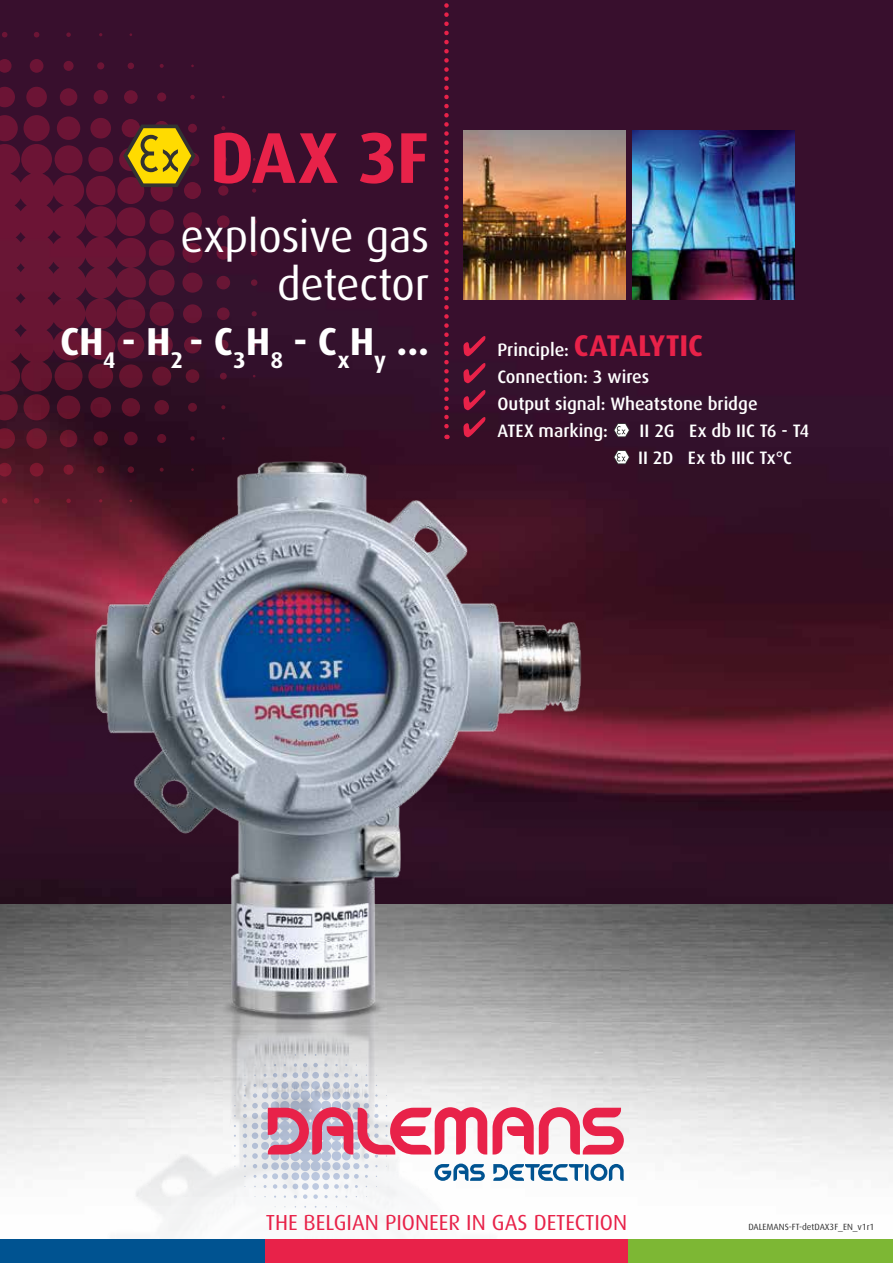
<style>
.page{position:relative;width:893px;height:1263px;background:#fff}
.page>*{position:absolute;margin:0;border:0;box-sizing:border-box;transform-origin:0 0}
.t1{font:700 72px "Dax";color:#e82249}
.t2{font:45px/48px "Dax";letter-spacing:-.01em;color:#fff;text-align:right}
.t3{font:700 39px "Dax";color:#fff}
.t4{font:21.75px "Dax";color:#e82249}
.t5{font:500 18px/27px "Dax";color:#fff}
.t6{font:9px "Dax";color:#323232}
.s1{font-weight:700;font-size:30px;color:#e82249}
</style>
<div class="page">
<img style="left:0;top:0;width:893px;height:905px">
<img style="left:0;top:905px;width:893px;height:261px">
<img style="left:463px;top:131px;width:162px;height:168px">
<svg style="left:0;top:32px;width:257px;height:472px;background:#4a112d"></svg>
<img style="left:74px;top:445px;width:524px;height:794px">
<div style="left:584px;top:1239px;width:309px;height:24px;background:#7db734"></div>
<div style="left:0;top:1239px;width:287px;height:24px;background:#005391"></div>
<div style="left:265px;top:1239px;width:362px;height:24px;background:#e82249"></div>
<svg style="left:123px;top:125px;width:73px;height:62px;background:#9e7d18"></svg>
<svg style="left:493px;top:1107px;width:131px;height:47px"></svg>
<svg style="left:234px;top:1054px;width:253px;height:154px"></svg>
<svg style="left:493px;top:1164px;width:131px;height:17px"></svg>
<svg style="left:444px;top:0;width:5px;height:439px;background:#731536"></svg>
<img style="left:632px;top:131px;width:162px;height:168px">
<svg style="left:463px;top:336px;width:22px;height:20px"></svg>
<svg style="left:463px;top:363px;width:22px;height:20px"></svg>
<svg style="left:463px;top:390px;width:22px;height:20px"></svg>
<svg style="left:463px;top:417px;width:22px;height:20px"></svg>
<svg style="left:613px;top:423px;width:17px;height:14px"></svg>
<svg style="left:613px;top:450px;width:17px;height:14px"></svg>
<h1 class="t1" style="left:210px;top:117px;width:221px">DAX 3F</h1>
<h2 class="t2" style="left:180px;top:213px;width:250px">explosive gas detector</h2>
<h3 class="t3" style="left:60px;top:320px;width:371px">CH<sub>4</sub> - H<sub>2</sub> - C<sub>3</sub>H<sub>8</sub> - C<sub>x</sub>H<sub>y</sub> ...</h3>
<p class="t5" style="left:497px;top:337px;width:262px">Principle: <span class="s1">CATALYTIC<br></span>Connection: 3 wires<br>Output signal: Wheatstone bridge<br>ATEX marking:</p>
<p class="t5" style="left:638px;top:418px;width:173px">II 2G Ex db IIC T6 - T4<br>II 2D Ex tb IIIC Tx°C</p>
<p class="t4" style="left:266px;top:1210px;width:363px">THE BELGIAN PIONEER IN GAS DETECTION</p>
<p class="t6" style="left:748px;top:1222px;width:127px">DALEMANS-FT-detDAX3F_EN_v1r1</p>
</div>
